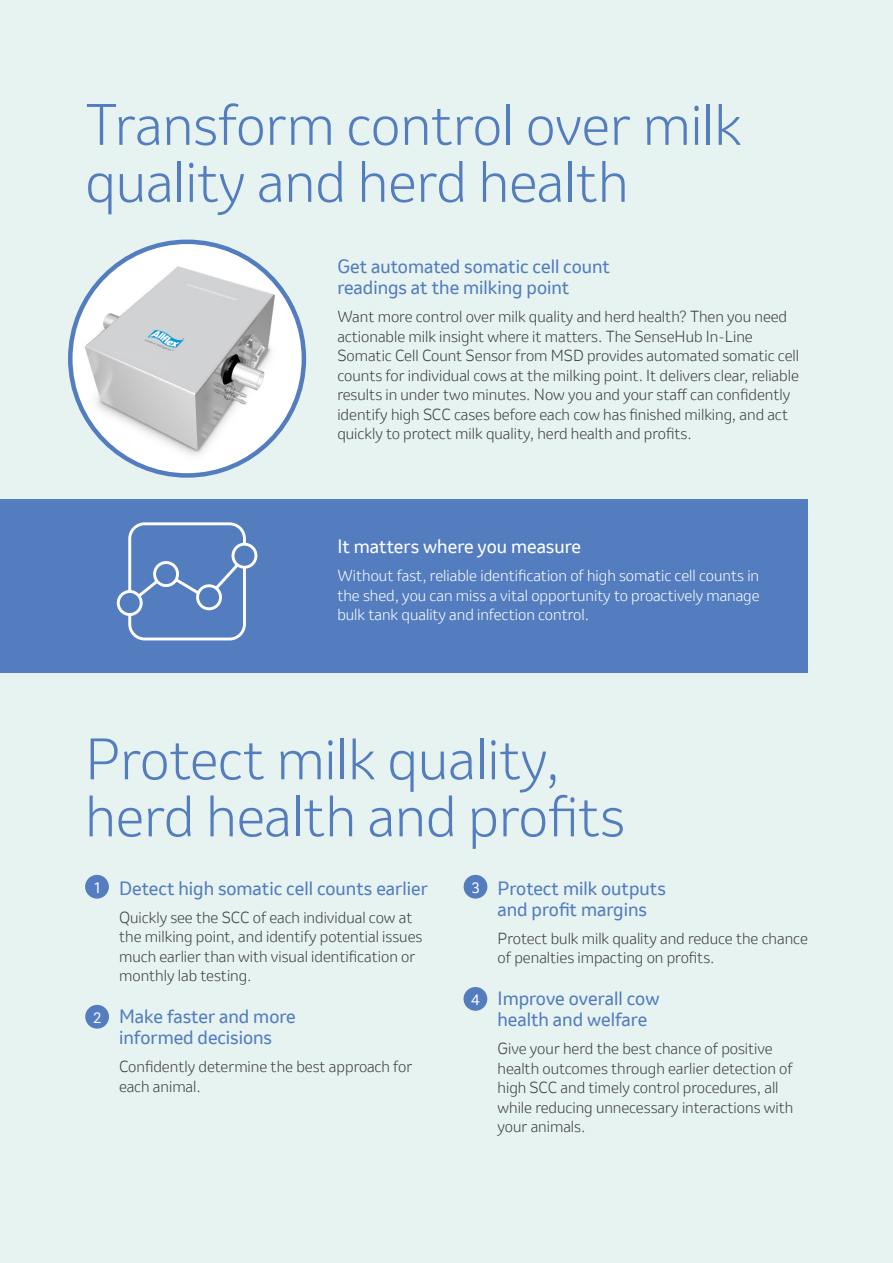
<style>
.page{position:relative;width:893px;height:1263px;background:#e7f3f1}
.page>*{position:absolute;margin:0;border:0;box-sizing:border-box;transform-origin:0 0}
.Allflex_Heading{font:300 54px/57px "Invention";color:#537dbf}
.Allflex_Subhead2{font:18px/21px "Invention";color:#537dbf}
.Allflex_Subhead2-2{font:18px "Invention";color:#fff}
.Allflex_Body{font:300 15px/19.5px "Invention";color:#3e3e3f}
.Allflex_Body-2{font:300 15px/19.5px "Invention";color:#fff;text-align:justify}
.Allflex_Subhead2-3{font:13.95px "Invention";color:#fff}
</style>
<div class="page">
<div style="left:0;top:499px;width:808px;height:173px;background:#537dbf"></div>
<svg style="left:116px;top:522px;width:142px;height:119px"></svg>
<svg style="left:70px;top:242px;width:234px;height:233px;background:#d4deef"></svg>
<img style="left:75px;top:256px;width:214px;height:205px">
<div style="left:85px;top:875px;width:24px;height:23px;background:#537dbf;border-radius:50%"></div>
<div style="left:464px;top:875px;width:23px;height:23px;background:#537dbf;border-radius:50%"></div>
<div style="left:85px;top:1005px;width:24px;height:24px;background:#537dbf;border-radius:50%"></div>
<div style="left:464px;top:987px;width:23px;height:24px;background:#537dbf;border-radius:50%"></div>
<p class="Allflex_Heading" style="left:85px;top:96px;width:658px">Transform control over milk quality and herd health</p>
<p class="Allflex_Subhead2" style="left:337px;top:256px;width:274px">Get automated somatic cell count readings at the milking point</p>
<p class="Allflex_Body" style="left:337px;top:307px;width:463px">Want more control over milk quality and herd health? Then you need actionable milk insight where it matters. The SenseHub In-Line Somatic Cell Count Sensor from MSD provides automated somatic cell counts for individual cows at the milking point. It delivers clear, reliable results in under two minutes. Now you and your staff can confidently identify high SCC cases before each cow has finished milking, and act quickly to protect milk quality, herd health and profits.</p>
<p class="Allflex_Subhead2-2" style="left:337px;top:534px;width:245px">It matters where you measure</p>
<p class="Allflex_Body-2" style="left:337px;top:566px;width:424px">Without fast, reliable identification of high somatic cell counts in the shed, you can miss a vital opportunity to proactively manage bulk tank quality and infection control.</p>
<p class="Allflex_Heading" style="left:85px;top:730px;width:541px">Protect milk quality, herd health and profits</p>
<p class="Allflex_Subhead2" style="left:119px;top:877px;width:310px">Detect high somatic cell counts earlier</p>
<p class="Allflex_Body" style="left:119px;top:907px;width:305px">Quickly see the SCC of each individual cow at the milking point, and identify potential issues much earlier than with visual identification or monthly lab testing.</p>
<p class="Allflex_Subhead2" style="left:119px;top:1006px;width:178px">Make faster and more informed decisions</p>
<p class="Allflex_Body" style="left:119px;top:1057px;width:295px">Confidently determine the best approach for each animal.</p>
<p class="Allflex_Subhead2" style="left:498px;top:877px;width:170px">Protect milk outputs and profit margins</p>
<p class="Allflex_Body" style="left:498px;top:928px;width:312px">Protect bulk milk quality and reduce the chance of penalties impacting on profits.</p>
<p class="Allflex_Subhead2" style="left:498px;top:988px;width:163px">Improve overall cow health and welfare</p>
<p class="Allflex_Body" style="left:498px;top:1039px;width:297px">Give your herd the best chance of positive health outcomes through earlier detection of high SCC and timely control procedures, all while reducing unnecessary interactions with your animals.</p>
<p class="Allflex_Subhead2-3" style="left:94px;top:878px;width:7px">1</p>
<p class="Allflex_Subhead2-3" style="left:472px;top:878px;width:9px">3</p>
<p class="Allflex_Subhead2-3" style="left:471px;top:990px;width:10px">4</p>
<p class="Allflex_Subhead2-3" style="left:93px;top:1008px;width:9px">2</p>
</div>
